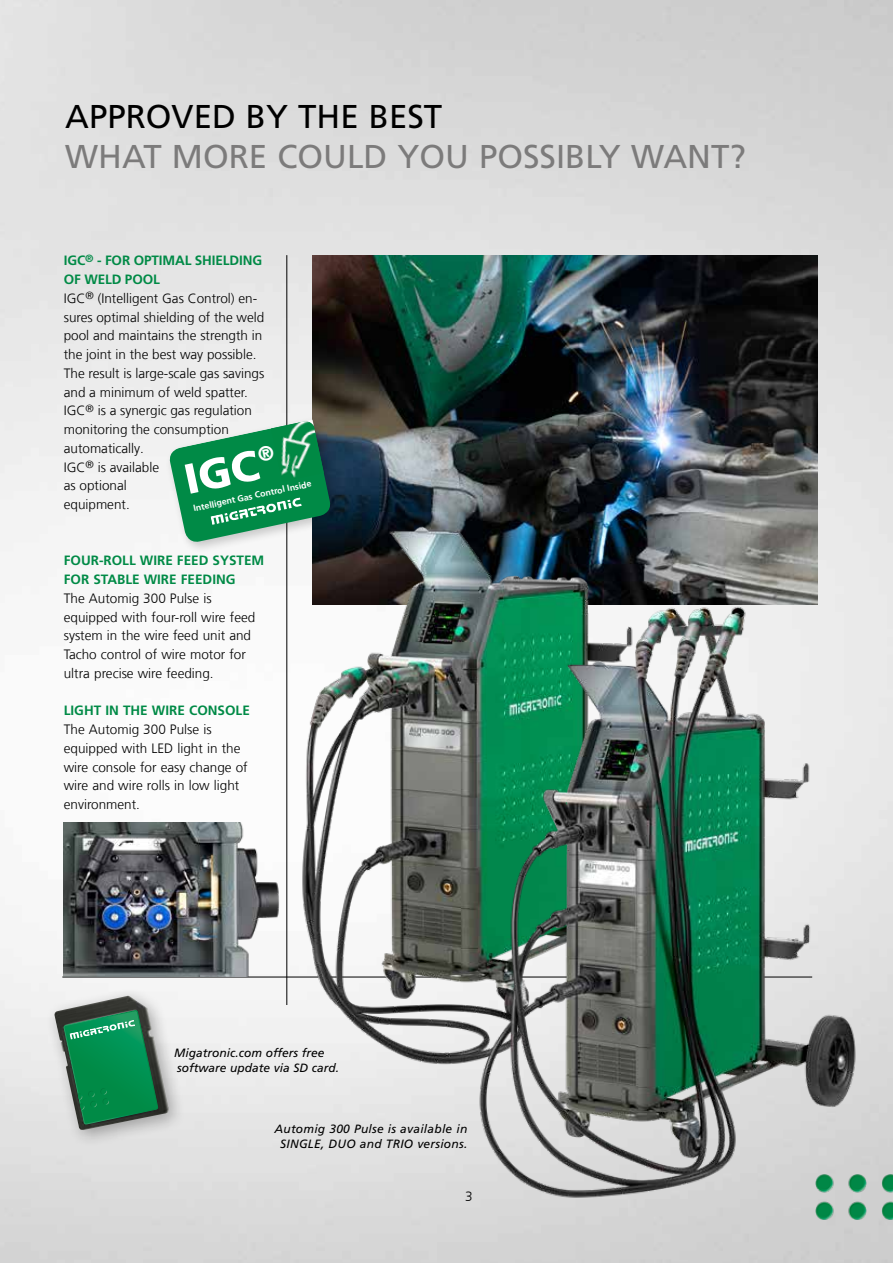
<style>
.page{position:relative;width:893px;height:1263px;background:#fff}
.page>*{position:absolute;margin:0;border:0;box-sizing:border-box;transform-origin:0 0}
.t1{font:900 42.3px "Frutiger LT Pro";color:#fff}
.t2{font:33px "Frutiger LT Pro";color:#7c7b7b}
.t3{font:33px "Frutiger LT Pro";color:#000}
.t4{font:300 13.5px/18.8px "Frutiger LT Com";color:#000}
.t5{font:700 13.5px/18.8px "Frutiger LT Pro";color:#008a46}
.t6{font:italic 12px/15px "Frutiger LT Pro";letter-spacing:.02em;color:#000;text-align:center}
.t7{font:italic 12px/15px "Frutiger LT Pro";color:#000}
.t8{font:700 8.85px "Frutiger LT Pro";color:#fff}
</style>
<div class="page">
<img style="left:0;top:0;width:893px;height:1263px">
<img style="left:814px;top:1174px;width:79px;height:46px">
<hr style="left:286px;top:255px;width:1px;height:750px;background:#000">
<hr style="left:62px;top:977px;width:750px;height:1px;background:#000">
<img style="left:312px;top:255px;width:505px;height:347px">
<div style="left:45px;top:986px;width:141px;height:162px;background:#000;opacity:.3"></div>
<img style="left:54px;top:996px;width:117px;height:135px">
<svg style="left:64px;top:1010px;width:94px;height:119px;background:#2a885b"></svg>
<div style="left:165px;top:415px;width:178px;height:140px;background:#000;opacity:.2"></div>
<svg style="left:168px;top:420px;width:164px;height:124px"></svg>
<img style="left:64px;top:822px;width:216px;height:155px">
<img style="left:297px;top:522px;width:386px;height:546px">
<img style="left:474px;top:602px;width:386px;height:600px">
<h2 class="t3" style="left:65px;top:97px;width:378px">APPROVED BY THE BEST</h2>
<h2 class="t2" style="left:65px;top:137px;width:682px">WHAT MORE COULD YOU POSSIBLY WANT?</h2>
<p class="t5" style="left:64px;top:251px;width:200px">IGC<sup>®</sup> - FOR OPTIMAL SHIELDING<br>OF WELD POOL</p>
<p class="t4" style="left:64px;top:289px;width:202px">IGC<sup>®</sup> (Intelligent Gas Control) en&shy;sures optimal shielding of the weld pool and maintains the strength in the joint in the best way possible.<br>The result is large-scale gas savings and a minimum of weld spatter.<br>IGC<sup>®</sup> is a synergic gas regulation monitoring the consumption automatically.<br>IGC<sup>®</sup> is available<br>as optional<br>equipment.</p>
<h1 class="t1" style="left:179px;top:455px;width:95px;rotate:-12deg">IGC<sup>®</sup></h1>
<p class="t8" style="left:193px;top:503px;width:122px;rotate:-12deg">Intelligent Gas Control Inside</p>
<p class="t5" style="left:64px;top:551px;width:202px">FOUR-ROLL WIRE FEED SYSTEM<br>FOR STABLE WIRE FEEDING</p>
<p class="t4" style="left:64px;top:589px;width:193px">The Automig 300 Pulse is equipped with four-roll wire feed system in the wire feed unit and<br>Tacho control of wire motor for ultra precise wire feeding.</p>
<p class="t5" style="left:64px;top:701px;width:188px">LIGHT IN THE WIRE CONSOLE</p>
<p class="t4" style="left:64px;top:720px;width:185px">The Automig 300 Pulse is equipped with LED light in the wire console for easy change of wire and wire rolls in low light environment.</p>
<p class="t7" style="left:174px;top:1045px;width:167px">Migatronic.com offers free software update via SD card.</p>
<p class="t6" style="left:275px;top:1121px;width:194px">Automig 300 Pulse is available in<br>SINGLE, DUO and TRIO versions.</p>
<p class="t4" style="left:465px;top:1187px;width:9px">3</p>
</div>
